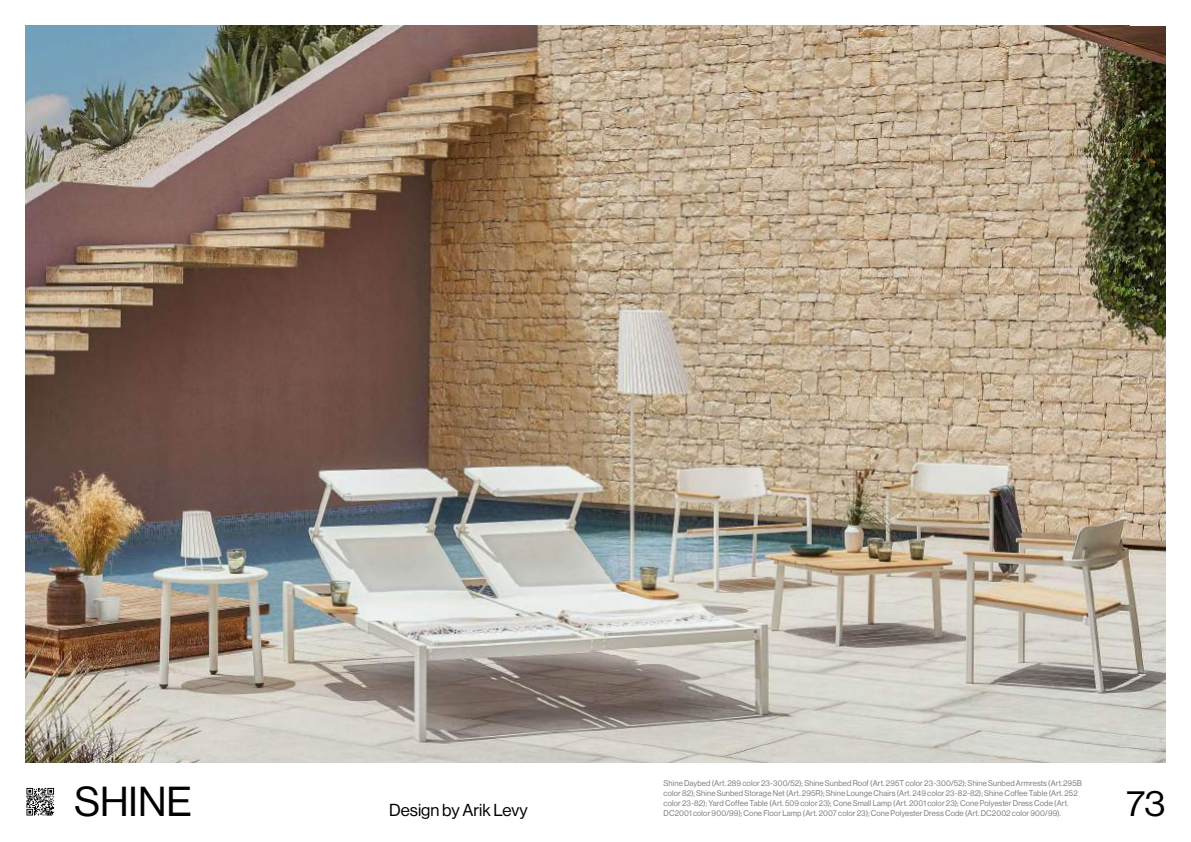
<style>
.page{position:relative;width:1191px;height:842px;background:#fff}
.page>*{position:absolute;margin:0;border:0;box-sizing:border-box;transform-origin:0 0}
.t1{font:41px "N Haas Grotesk DS Pro 55 Rg";color:#000}
.t2{font:36px "N Haas Grotesk DS Pro 55 Rg";color:#000}
.t3{font:17px "N Haas Grotesk DS Pro 55 Rg";color:#000}
.t4{font:8.1px/10px "N Haas Grotesk DS Pro 55 Rg";letter-spacing:.015em;color:#7b7b7a}
</style>
<div class="page">
<img style="left:26px;top:26px;width:1139px;height:737px">
<svg style="left:26px;top:787px;width:29px;height:29px"></svg>
<svg style="left:26px;top:788px;width:28px;height:27px"></svg>
<h1 class="t1" style="left:74px;top:779px;width:119px">SHINE</h1>
<h3 class="t3" style="left:389px;top:801px;width:140px">Design by Arik Levy</h3>
<p class="t4" style="left:663px;top:779px;width:420px">Shine Daybed (Art. 289 color 23-300/52); Shine Sunbed Roof (Art. 295T color 23-300/52); Shine Sunbed Armrests (Art.295B color 82); Shine Sunbed Storage Net (Art. 295R); Shine Lounge Chairs (Art. 249 color 23-82-82); Shine Coffee Table (Art. 252 color 23-82); Yard Coffee Table (Art. 509 color 23); Cone Small Lamp (Art. 2001 color 23); Cone Polyester Dress Code (Art.<br>DC2001 color 900/99); Cone Floor Lamp (Art. 2007 color 23); Cone Polyester Dress Code (Art. DC2002 color 900/99).</p>
<h2 class="t2" style="left:1126px;top:783px;width:40px">73</h2>
</div>
